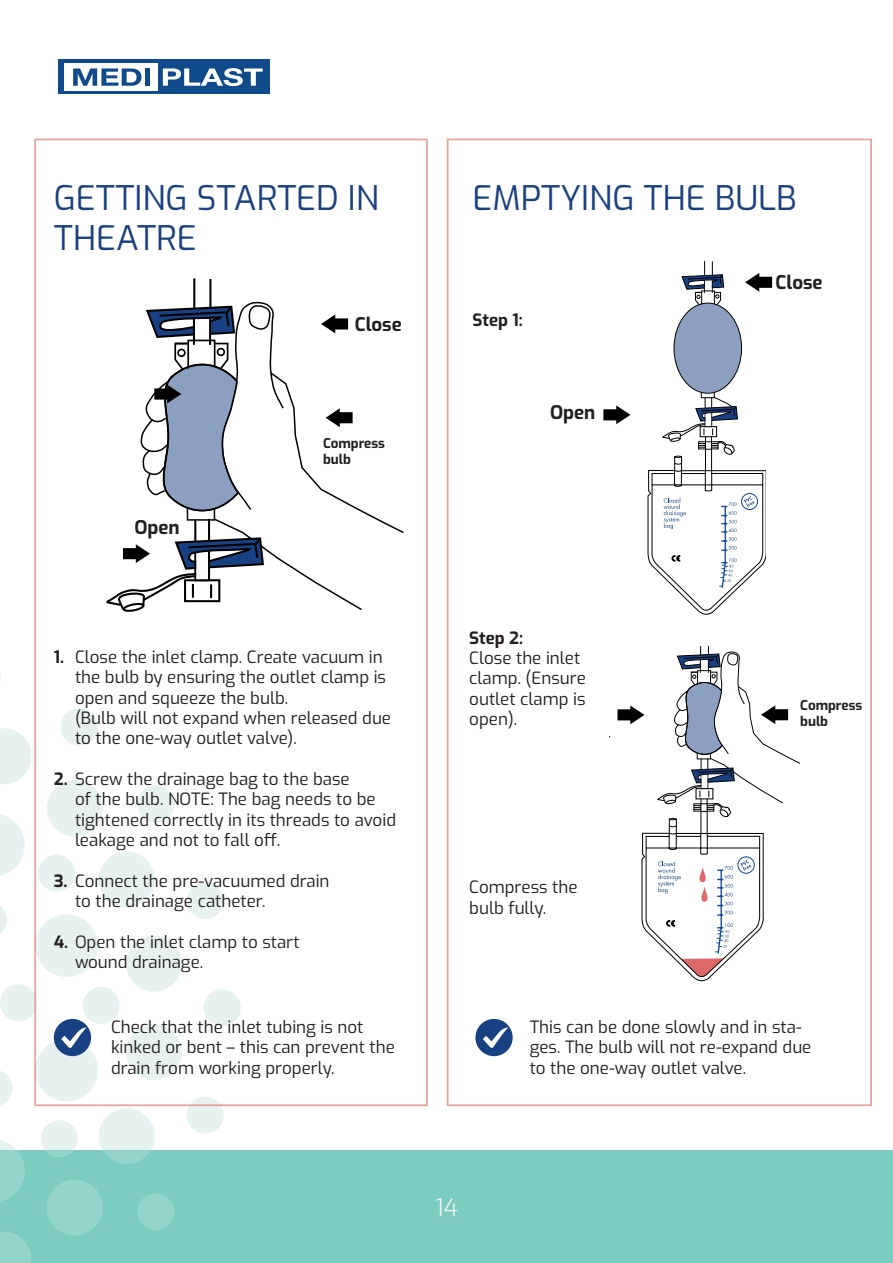
<style>
.page{position:relative;width:893px;height:1263px;background:#fff}
.page>*{position:absolute;margin:0;border:0;box-sizing:border-box;transform-origin:0 0}
.t1{font:33.9px/40.7px "Exo";color:#184183}
.t2{font:300 24px "Exo";color:#fff}
.t3{font:700 18.75px "Exo";color:#231f20}
.t4{font:16.95px/20.4px "Exo";color:#231f20}
.t5{font:700 16.95px "Exo";color:#231f20}
.t6{font:700 13.35px "Exo";color:#231f20}
.s1{font-weight:700}
</style>
<div class="page">
<div style="left:0;top:1150px;width:893px;height:113px;background:#7bcbbf"></div>
<div style="left:204px;top:989px;width:37px;height:37px;background:#e6f1f0;border-radius:50%"></div>
<div style="left:0;top:984px;width:37px;height:37px;background:#e6f1f0;border-radius:50%"></div>
<div style="left:83px;top:987px;width:37px;height:37px;background:#e6f1f0;border-radius:50%"></div>
<svg style="left:0;top:708px;width:226px;height:286px"></svg>
<div style="left:58px;top:60px;width:211px;height:34px;background:#0f4a8a"></div>
<div style="left:64px;top:63px;width:93px;height:28px;background:#fff"></div>
<svg style="left:73px;top:68px;width:68px;height:18px"></svg>
<div style="left:145px;top:68px;width:5px;height:18px;background:#0f4a8a"></div>
<svg style="left:163px;top:68px;width:100px;height:18px"></svg>
<hr style="left:193px;top:278px;width:2px;height:30px;background:#000">
<hr style="left:209px;top:279px;width:2px;height:28px;background:#000">
<div style="left:54px;top:1019px;width:37px;height:37px;background:#184183;border-radius:50%"></div>
<svg style="left:0;top:1022px;width:226px;height:241px"></svg>
<div style="left:475px;top:1019px;width:38px;height:37px;background:#184183;border-radius:50%"></div>
<svg style="left:483px;top:1027px;width:25px;height:21px"></svg>
<div style="left:447px;top:139px;width:425px;height:967px;border:2px solid #e9a39c"></div>
<div style="left:34px;top:139px;width:394px;height:967px;border:2px solid #e9a39c"></div>
<svg style="left:106px;top:301px;width:298px;height:311px"></svg>
<svg style="left:603px;top:405px;width:27px;height:19px"></svg>
<svg style="left:745px;top:273px;width:27px;height:19px"></svg>
<div style="left:674px;top:303px;width:68px;height:90px;background:#8ba0c1;border-radius:50%"></div>
<svg style="left:681px;top:261px;width:44px;height:45px"></svg>
<div style="left:701px;top:392px;width:14px;height:6px;border:1px solid #000"></div>
<svg style="left:647px;top:396px;width:119px;height:219px"></svg>
<svg style="left:617px;top:646px;width:182px;height:336px"></svg>
<p class="t1" style="left:54px;top:175px;width:327px">GETTING STARTED IN<br>THEATRE</p>
<p class="t1" style="left:472px;top:175px;width:326px">EMPTYING THE BULB</p>
<p class="t3" style="left:355px;top:310px;width:49px">Close</p>
<p class="t3" style="left:134px;top:513px;width:47px">Open</p>
<p class="t6" style="left:323px;top:433px;width:64px">Compress</p>
<p class="t6" style="left:323px;top:449px;width:29px">bulb</p>
<p class="t4" style="left:75px;top:646px;width:318px;text-indent:-21px"><span class="s1">1.</span> Close the inlet clamp. Create vacuum in the bulb by ensuring the outlet clamp is open and squeeze the bulb.<br>(Bulb will not expand when released due to the one-way outlet valve).</p>
<p class="t4" style="left:75px;top:768px;width:323px;text-indent:-21px"><span class="s1">2.</span> Screw the drainage bag to the base<br>of the bulb. NOTE: The bag needs to be tightened correctly in its threads to avoid leakage and not to fall off.</p>
<p class="t4" style="left:75px;top:869px;width:256px;text-indent:-21px"><span class="s1">3.</span> Connect the pre-vacuumed drain to the drainage catheter.</p>
<p class="t4" style="left:75px;top:930px;width:226px;text-indent:-21px"><span class="s1">4.</span> Open the inlet clamp to start wound drainage.</p>
<p class="t5" style="left:472px;top:307px;width:52px">Step 1:</p>
<p class="t3" style="left:550px;top:398px;width:47px">Open</p>
<p class="t5" style="left:469px;top:624px;width:55px">Step 2:</p>
<p class="t4" style="left:469px;top:647px;width:118px">Close the inlet clamp. (Ensure outlet clamp is open).</p>
<p class="t4" style="left:469px;top:876px;width:110px">Compress the bulb fully.</p>
<p class="t3" style="left:775px;top:268px;width:49px">Close</p>
<p class="t6" style="left:800px;top:695px;width:64px">Compress</p>
<p class="t6" style="left:800px;top:711px;width:29px">bulb</p>
<p class="t4" style="left:111px;top:1016px;width:285px">Check that the inlet tubing is not kinked or bent – this can prevent the drain from working properly.</p>
<p class="t4" style="left:530px;top:1016px;width:283px">This can be done slowly and in sta&shy;ges. The bulb will not re-expand due to the one-way outlet valve.</p>
<h2 class="t2" style="left:435px;top:1189px;width:24px">14</h2>
</div>
